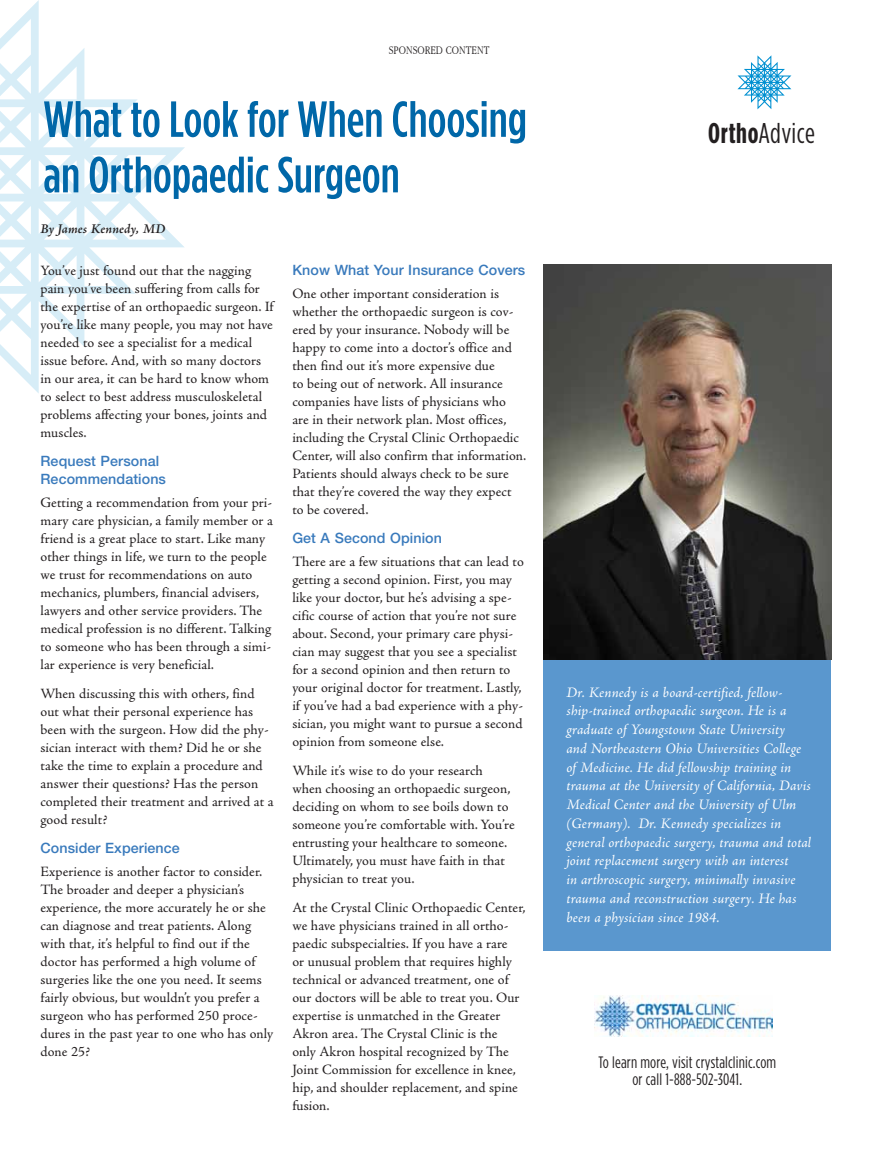
<style>
.page{position:relative;width:878px;height:1175px;background:#fff}
.page>*{position:absolute;margin:0;border:0;box-sizing:border-box;transform-origin:0 0}
.t1{font:500 condensed 50.55px/55.5px "Gotham HTF";color:#0067a8}
.t2{font:condensed 28.5px "Gotham HTF";letter-spacing:.01em;color:#231f20}
.t3{font:condensed 16.5px/16.5px "Gotham HTF";letter-spacing:.01em;color:#231f20;text-align:center}
.t4{font:italic 14.7px/18.8px "Adobe Jenson Pro";color:#fff}
.t5{font:14.25px/18px "Adobe Jenson Pro";letter-spacing:.005em;color:#231f20}
.t6{font:500 14.25px/18px "Helvetica Neue LT Pro";letter-spacing:.005em;color:#397abc}
.t7{font:italic 600 13.5px "Adobe Jenson Pro";color:#231f20}
.t8{font:300 condensed 12px "Garamond";letter-spacing:.005em;color:#231f20}
.s1{font-weight:700}
</style>
<div class="page">
<svg style="left:0;top:0;width:185px;height:393px"></svg>
<svg style="left:737px;top:55px;width:54px;height:54px"></svg>
<div style="left:543px;top:609px;width:288px;height:341px;background:#5a97ce"></div>
<img style="left:594px;top:995px;width:178px;height:41px">
<img style="left:543px;top:264px;width:288px;height:395px">
<p class="t8" style="left:389px;top:43px;width:102px">SPONSORED CONTENT</p>
<h1 class="t1" style="left:43px;top:90px;width:485px">What to Look for When Choosing an Orthopaedic Surgeon</h1>
<p class="t7" style="left:40px;top:221px;width:126px">By James Kennedy, MD</p>
<p class="t5" style="left:40px;top:262px;width:235px">You’ve just found out that the nagging pain you’ve been suffering from calls for the expertise of an orthopaedic surgeon. If you’re like many people, you may not have needed to see a specialist for a medical issue before. And, with so many doctors in our area, it can be hard to know whom to select to best address musculoskeletal problems affecting your bones, joints and muscles.</p>
<p class="t6" style="left:40px;top:451px;width:127px">Request Personal<br>Recommendations</p>
<p class="t5" style="left:40px;top:494px;width:234px">Getting a recommendation from your pri&shy;mary care physician, a family member or a friend is a great place to start. Like many other things in life, we turn to the people we trust for recommendations on auto mechanics, plumbers, financial advisers, lawyers and other service providers. The medical profession is no different. Talking to someone who has been through a simi&shy;lar experience is very beneficial.</p>
<p class="t5" style="left:40px;top:684px;width:234px">When discussing this with others, find out what their personal experience has been with the surgeon. How did the phy&shy;sician interact with them? Did he or she take the time to explain a procedure and answer their questions? Has the person completed their treatment and arrived at a good result?</p>
<p class="t6" style="left:40px;top:838px;width:141px">Consider Experience</p>
<p class="t5" style="left:40px;top:863px;width:234px">Experience is another factor to consider.<br>The broader and deeper a physician’s experience, the more accurately he or she can diagnose and treat patients. Along with that, it’s helpful to find out if the doctor has performed a high volume of surgeries like the one you need. It seems fairly obvious, but wouldn’t you prefer a surgeon who has performed 250 proce&shy;dures in the past year to one who has only done 25?</p>
<p class="t6" style="left:292px;top:260px;width:234px">Know What Your Insurance Covers</p>
<p class="t5" style="left:292px;top:285px;width:235px">One other important consideration is whether the orthopaedic surgeon is cov&shy;ered by your insurance. Nobody will be happy to come into a doctor’s office and then find out it’s more expensive due<br>to being out of network. All insurance companies have lists of physicians who<br>are in their network plan. Most offices, including the Crystal Clinic Orthopaedic Center, will also confirm that information.<br>Patients should always check to be sure that they’re covered the way they expect to be covered.</p>
<p class="t6" style="left:292px;top:529px;width:151px">Get A Second Opinion</p>
<p class="t5" style="left:292px;top:553px;width:233px">There are a few situations that can lead to getting a second opinion. First, you may like your doctor, but he’s advising a spe&shy;cific course of action that you’re not sure about. Second, your primary care physi&shy;cian may suggest that you see a specialist for a second opinion and then return to your original doctor for treatment. Lastly, if you’ve had a bad experience with a phy&shy;sician, you might want to pursue a second opinion from someone else.</p>
<p class="t5" style="left:292px;top:762px;width:224px">While it’s wise to do your research when choosing an orthopaedic surgeon, deciding on whom to see boils down to someone you’re comfortable with. You’re entrusting your healthcare to someone.<br>Ultimately, you must have faith in that physician to treat you.</p>
<p class="t5" style="left:292px;top:898px;width:235px">At the Crystal Clinic Orthopaedic Center, we have physicians trained in all ortho&shy;paedic subspecialties. If you have a rare<br>or unusual problem that requires highly technical or advanced treatment, one of our doctors will be able to treat you. Our expertise is unmatched in the Greater Akron area. The Crystal Clinic is the<br>only Akron hospital recognized by The Joint Commission for excellence in knee, hip, and shoulder replacement, and spine fusion.</p>
<h2 class="t2" style="left:708px;top:118px;width:108px"><span class="s1">Ortho</span>Advice</h2>
<p class="t4" style="left:566px;top:683px;width:246px">Dr. Kennedy is a board-certified, fellow&shy;ship-trained orthopaedic surgeon. He is a graduate of Youngstown State University<br>and Northeastern Ohio Universities College of Medicine. He did fellowship training in trauma at the University of California, Davis Medical Center and the University of Ulm (Germany). Dr. Kennedy specializes in general orthopaedic surgery, trauma and total joint replacement surgery with an interest<br>in arthroscopic surgery, minimally invasive trauma and reconstruction surgery. He has been a physician since 1984.</p>
<p class="t3" style="left:598px;top:1054px;width:179px">To learn more, visit crystalclinic.com or call 1-888-502-3041.</p>
</div>
